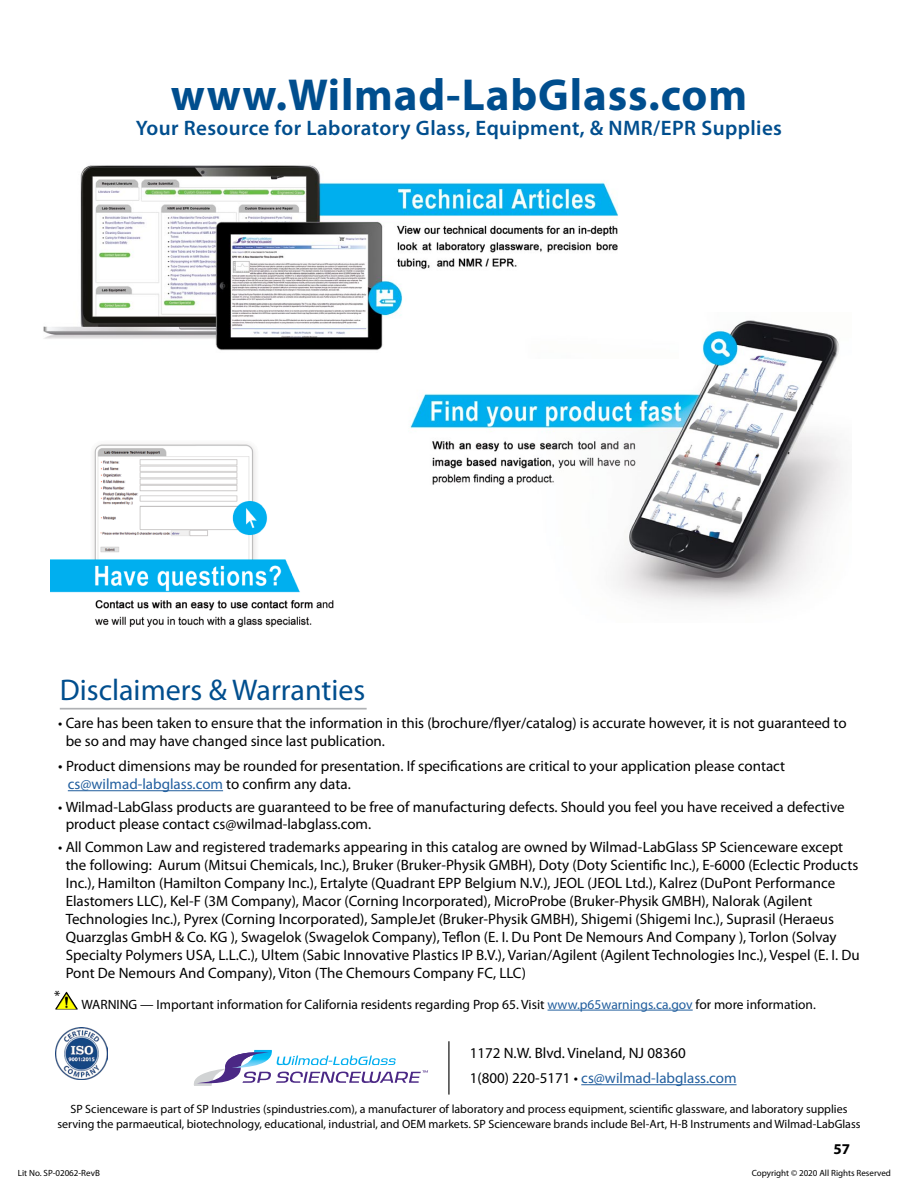
<style>
.page{position:relative;width:918px;height:1188px;background:#fff}
.page>*{position:absolute;margin:0;border:0;box-sizing:border-box;transform-origin:0 0}
.t1{font:700 45px "Myriad Pro";letter-spacing:.02em;color:#004e8e}
.t2{font:30px "Myriad Pro";color:#004e8e}
.t3{font:600 21px "Myriad Pro";letter-spacing:.02em;color:#004e8e}
.t4{font:15px/18px "Myriad Pro";color:#000}
.t5{font:700 15px "Myriad Pro";color:#000}
.t6{font:13.5px "Myriad Pro";color:#000}
.t7{font:12px/14.4px "Myriad Pro";color:#000;text-align:center}
.t8{font:9px "Myriad Pro";color:#000}
.s1{font-size:15.75px}
.s2{color:#215e9e}
</style>
<div class="page">
<img style="left:55px;top:1027px;width:53px;height:53px">
<svg style="left:194px;top:1050px;width:234px;height:36px"></svg>
<hr style="left:448px;top:1041px;width:1px;height:54px;background:#000">
<hr style="left:581px;top:1084px;width:156px;height:1px;background:#215e9e">
<hr style="left:68px;top:790px;width:155px;height:1px;background:#215e9e">
<hr style="left:60px;top:708px;width:307px;height:2px;background:#afb1b4">
<img style="left:55px;top:992px;width:23px;height:18px">
<hr style="left:548px;top:1010px;width:145px;height:1px;background:#215e9e">
<img style="left:410px;top:320px;width:434px;height:285px">
<img style="left:43px;top:165px;width:635px;height:194px">
<img style="left:51px;top:444px;width:283px;height:183px">
<h1 class="t1" style="left:171px;top:65px;width:578px">www.Wilmad-LabGlass.com</h1>
<h3 class="t3" style="left:136px;top:115px;width:648px">Your Resource for Laboratory Glass, Equipment, &amp; NMR/EPR Supplies</h3>
<h2 class="t2" style="left:60px;top:671px;width:307px">Disclaimers &amp; Warranties</h2>
<p class="t4" style="left:66px;top:714px;width:782px;text-indent:-7px">• Care has been taken to ensure that the information in this (brochure/flyer/catalog) is accurate however, it is not guaranteed to be so and may have changed since last publication.</p>
<p class="t4" style="left:68px;top:757px;width:719px;text-indent:-10px"><span class="s1">•</span> Product dimensions may be rounded for presentation. If specifications are critical to your application please contact <span class="s2">cs@wilmad-labglass.com</span> to confirm any data.</p>
<p class="t4" style="left:66px;top:799px;width:780px;line-height:16.5px;text-indent:-7px">• Wilmad-LabGlass products are guaranteed to be free of manufacturing defects. Should you feel you have received a defective product please contact cs@wilmad-labglass.com.</p>
<p class="t4" style="left:66px;top:838px;width:796px;text-indent:-7px">• All Common Law and registered trademarks appearing in this catalog are owned by Wilmad-LabGlass SP Scienceware except the following: Aurum (Mitsui Chemicals, Inc.), Bruker (Bruker-Physik GMBH), Doty (Doty Scientific Inc.), E-6000 (Eclectic Products Inc.), Hamilton (Hamilton Company Inc.), Ertalyte (Quadrant EPP Belgium N.V.), JEOL (JEOL Ltd.), Kalrez (DuPont Performance Elastomers LLC), Kel-F (3M Company), Macor (Corning Incorporated), MicroProbe (Bruker-Physik GMBH), Nalorak (Agilent Technologies Inc.), Pyrex (Corning Incorporated), SampleJet (Bruker-Physik GMBH), Shigemi (Shigemi Inc.), Suprasil (Heraeus Quarzglas GmbH &amp; Co. KG ), Swagelok (Swagelok Company), Teflon (E. I. Du Pont De Nemours And Company ), Torlon (Solvay Specialty Polymers USA, L.L.C.), Ultem (Sabic Innovative Plastics IP B.V.), Varian/Agilent (Agilent Technologies Inc.), Vespel (E. I. Du Pont De Nemours And Company), Viton (The Chemours Company FC, LLC)</p>
<p class="t4" style="left:54px;top:987px;width:8px">*</p>
<p class="t6" style="left:81px;top:996px;width:736px">WARNING — Important information for California residents regarding Prop 65. Visit <span class="s2">www.p65warnings.ca.gov</span> for more information.</p>
<p class="t4" style="left:470px;top:1041px;width:268px;line-height:24.8px">1172 N.W. Blvd. Vineland, NJ 08360<br>1(800) 220-5171 • <span class="s2">cs@wilmad-labglass.com</span></p>
<p class="t7" style="left:57px;top:1102px;width:805px">SP Scienceware is part of SP Industries (spindustries.com), a manufacturer of laboratory and process equipment, scientific glassware, and laboratory supplies serving the parmaeutical, biotechnology, educational, industrial, and OEM markets. SP Scienceware brands include Bel-Art, H-B Instruments and Wilmad-LabGlass</p>
<p class="t8" style="left:18px;top:1167px;width:83px">Lit No. SP-02062-RevB</p>
<p class="t8" style="left:752px;top:1167px;width:141px">Copyright © 2020 All Rights Reserved</p>
<p class="t5" style="left:834px;top:1139px;width:18px">57</p>
</div>
